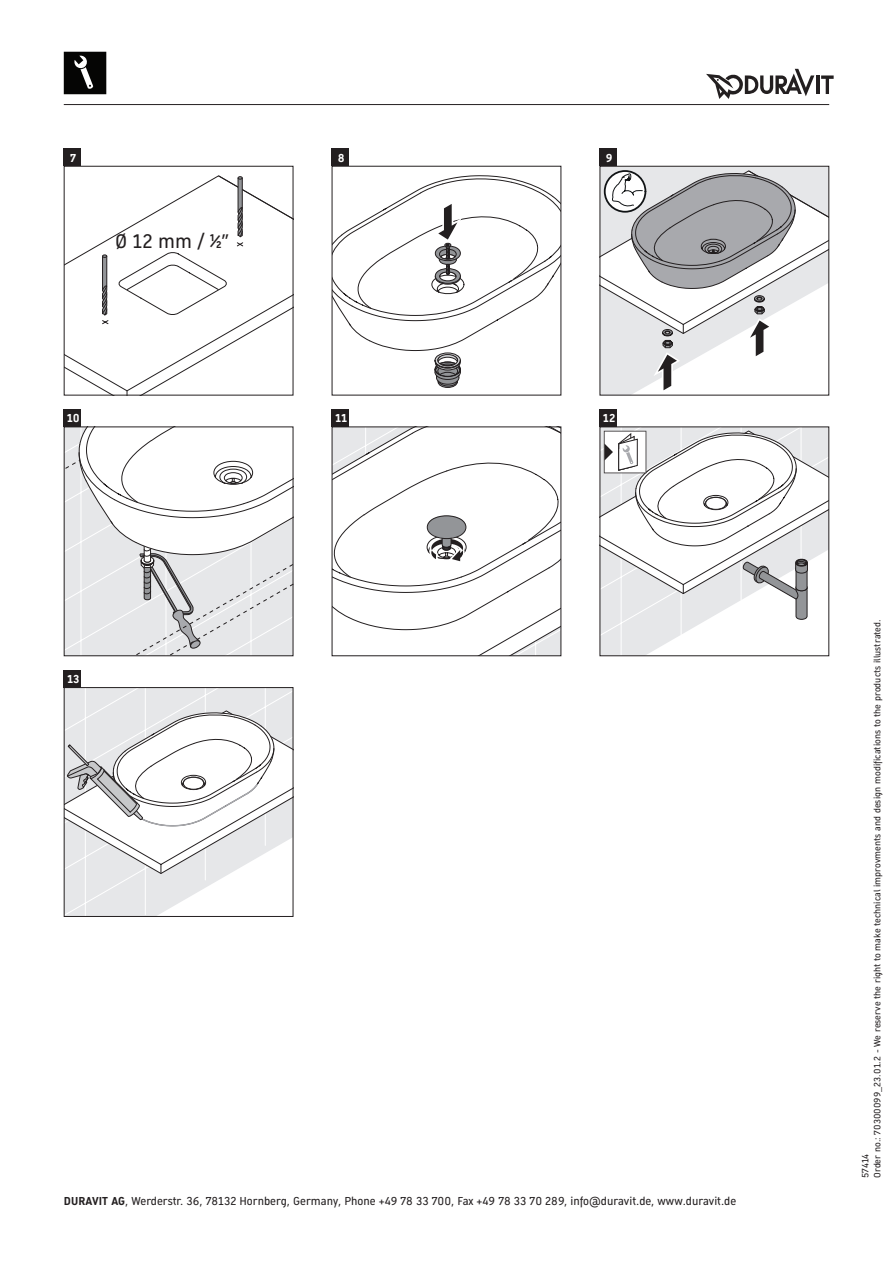
<style>
.page{position:relative;width:893px;height:1263px;background:#fff}
.page>*{position:absolute;margin:0;border:0;box-sizing:border-box;transform-origin:0 0}
.t1{font:19.2px "Dura Sans 2014 c";color:#231f20}
.t2{font:11.25px "Dura Sans 2014 c";color:#231f20}
.t3{font:700 11.25px "Dura Sans 2014 c";color:#fff}
.t4{font:9px/12px "Dura Sans 2014 c";letter-spacing:.01em;color:#231f20}
.s1{font-weight:700}
</style>
<div class="page">
<svg style="left:602px;top:428px;width:225px;height:226px"></svg>
<svg style="left:66px;top:689px;width:225px;height:226px"></svg>
<svg style="left:66px;top:710px;width:225px;height:164px"></svg>
<div style="left:64px;top:687px;width:229px;height:230px;border:1px solid #231f20"></div>
<svg style="left:66px;top:428px;width:225px;height:226px"></svg>
<svg style="left:334px;top:175px;width:225px;height:213px"></svg>
<svg style="left:349px;top:618px;width:210px;height:36px"></svg>
<svg style="left:334px;top:428px;width:225px;height:190px"></svg>
<div style="left:365px;top:522px;width:55px;height:31px;background:#fff;border-radius:50%"></div>
<svg style="left:66px;top:175px;width:154px;height:217px"></svg>
<svg style="left:66px;top:176px;width:225px;height:188px"></svg>
<svg style="left:600px;top:170px;width:229px;height:225px"></svg>
<svg style="left:600px;top:430px;width:229px;height:213px"></svg>
<div style="left:64px;top:409px;width:17px;height:17px;background:#231f20"></div>
<div style="left:600px;top:409px;width:17px;height:17px;background:#231f20"></div>
<div style="left:64px;top:670px;width:17px;height:17px;background:#231f20"></div>
<div style="left:332px;top:149px;width:17px;height:17px;background:#231f20"></div>
<div style="left:600px;top:149px;width:17px;height:17px;background:#231f20"></div>
<div style="left:332px;top:409px;width:17px;height:17px;background:#231f20"></div>
<div style="left:64px;top:149px;width:17px;height:17px;background:#231f20"></div>
<hr style="left:64px;top:104px;width:765px;height:1px;background:#231f20">
<hr style="left:816px;top:75px;width:3px;height:19px;background:#231f20">
<svg style="left:821px;top:75px;width:13px;height:19px"></svg>
<svg style="left:706px;top:69px;width:108px;height:29px"></svg>
<svg style="left:64px;top:52px;width:42px;height:42px"></svg>
<p class="t3" style="left:70px;top:150px;width:8px">7</p>
<h1 class="t1" style="left:115px;top:229px;width:116px">Ø 12 mm / ½”</h1>
<p class="t3" style="left:338px;top:150px;width:8px">8</p>
<p class="t3" style="left:606px;top:150px;width:8px">9</p>
<p class="t3" style="left:67px;top:410px;width:15px">10</p>
<p class="t3" style="left:603px;top:410px;width:14px">12</p>
<p class="t3" style="left:335px;top:410px;width:14px">11</p>
<p class="t3" style="left:67px;top:671px;width:14px">13</p>
<p class="t2" style="left:64px;top:1193px;width:674px"><span class="s1">DURAVIT AG</span>, Werderstr. 36, 78132 Hornberg, Germany, Phone +49 78 33 700, Fax +49 78 33 70 289, info@duravit.de, www.duravit.de</p>
<p class="t4" style="left:859px;top:1178px;width:560px;rotate:-90deg">57414<br>Order no.: 70300099_23.01.2 - We reserve the right to make technical improvments and design modifications to the products illustrated.</p>
</div>
